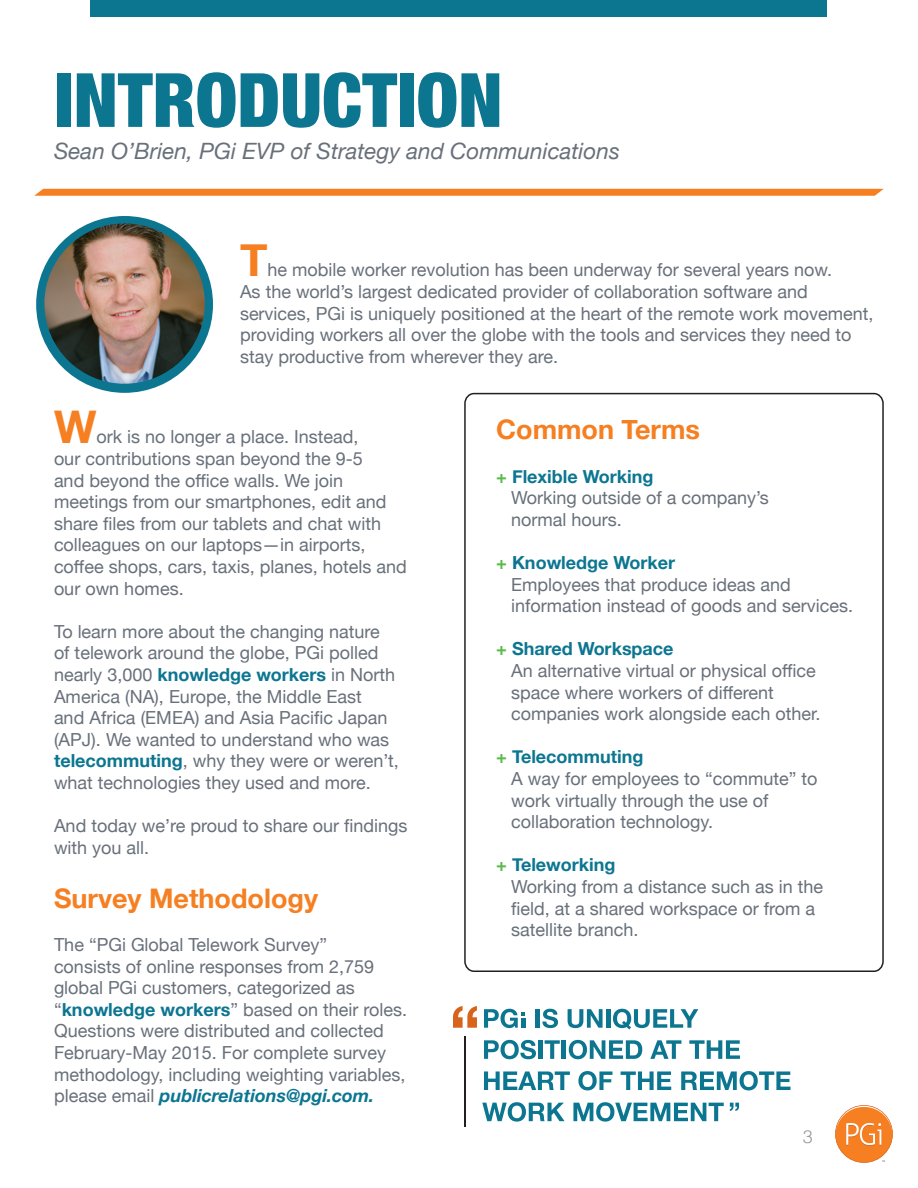
<style>
.page{position:relative;width:918px;height:1188px;background:#fff}
.page>*{position:absolute;margin:0;border:0;box-sizing:border-box;transform-origin:0 0}
.t1{font:900 condensed 75px "Helvetica Neue";color:#0c7691}
.t2{font:700 45px "Helvetica Neue";color:#f57f21}
.t3{font:700 27px "Helvetica Neue";color:#f57f21}
.t4{font:italic 22.5px "Helvetica Neue";color:#68707a}
.t5{font:18px/21.6px "Helvetica Neue";color:#68707a}
.t6{font:700 18px "Helvetica Neue";color:#0c7691}
.t7{font:300 18px "Helvetica";color:#969697}
.s1{font-weight:700;color:#0c7691}
.s2{font-weight:700;font-style:italic;color:#0c7691}
.s3{color:#59ba47}
</style>
<div class="page">
<svg style="left:34px;top:189px;width:850px;height:7px;background:#f5842b"></svg>
<div style="left:36px;top:216px;width:177px;height:177px;background:#0c7691;border-radius:50%"></div>
<img style="left:44px;top:223px;width:161px;height:161px;border-radius:80px">
<div style="left:464px;top:393px;width:420px;height:579px;border:2px solid #231f20;border-radius:9px"></div>
<div style="left:91px;top:0;width:736px;height:16px;background:#0c7691"></div>
<hr style="left:464px;top:1036px;width:2px;height:90px;background:#231f20">
<hr style="left:536px;top:1009px;width:4px;height:19px;background:#0c7691">
<svg style="left:542px;top:1009px;width:16px;height:19px"></svg>
<svg style="left:568px;top:1009px;width:35px;height:19px"></svg>
<hr style="left:606px;top:1009px;width:4px;height:19px;background:#0c7691">
<svg style="left:613px;top:1009px;width:85px;height:20px"></svg>
<svg style="left:484px;top:1040px;width:52px;height:19px"></svg>
<hr style="left:538px;top:1040px;width:4px;height:19px;background:#0c7691">
<svg style="left:545px;top:1040px;width:15px;height:19px"></svg>
<hr style="left:562px;top:1040px;width:4px;height:19px;background:#0c7691">
<svg style="left:569px;top:1040px;width:73px;height:19px"></svg>
<svg style="left:650px;top:1040px;width:31px;height:19px"></svg>
<svg style="left:689px;top:1040px;width:51px;height:19px"></svg>
<svg style="left:484px;top:1071px;width:86px;height:19px"></svg>
<svg style="left:578px;top:1071px;width:34px;height:19px"></svg>
<svg style="left:621px;top:1071px;width:50px;height:19px"></svg>
<svg style="left:681px;top:1071px;width:110px;height:19px"></svg>
<svg style="left:482px;top:1102px;width:83px;height:20px"></svg>
<svg style="left:573px;top:1102px;width:151px;height:20px"></svg>
<svg style="left:730px;top:1103px;width:9px;height:8px"></svg>
<svg style="left:453px;top:1006px;width:24px;height:22px"></svg>
<svg style="left:484px;top:1009px;width:41px;height:19px"></svg>
<svg style="left:835px;top:1105px;width:58px;height:58px"></svg>
<p class="t1" style="left:54px;top:38px;width:450px">INTRODUCTION</p>
<p class="t4" style="left:54px;top:135px;width:567px">Sean O’Brien, PGi EVP of Strategy and Communications</p>
<p class="t2" style="left:240px;top:225px;width:29px">T</p>
<p class="t5" style="left:267px;top:260px;width:566px">he mobile worker revolution has been underway for several years now.</p>
<p class="t5" style="left:240px;top:282px;width:635px">As the world’s largest dedicated provider of collaboration software and services, PGi is uniquely positioned at the heart of the remote work movement, providing workers all over the globe with the tools and services they need to stay productive from wherever they are.</p>
<p class="t2" style="left:54px;top:392px;width:44px">W</p>
<p class="t5" style="left:96px;top:427px;width:264px">ork is no longer a place. Instead,</p>
<p class="t5" style="left:54px;top:449px;width:310px">our contributions span beyond the 9-5</p>
<p class="t5" style="left:54px;top:471px;width:354px">and beyond the office walls. We join meetings from our smartphones, edit and share files from our tablets and chat with colleagues on our laptops—in airports, coffee shops, cars, taxis, planes, hotels and our own homes.</p>
<p class="t5" style="left:54px;top:622px;width:346px">To learn more about the changing nature of telework around the globe, PGi polled nearly 3,000 <span class="s1">knowledge workers</span> in North America (NA), Europe, the Middle East<br>and Africa (EMEA) and Asia Pacific Japan (APJ). We wanted to understand who was <span class="s1">telecommuting</span>, why they were or weren’t, what technologies they used and more.</p>
<p class="t5" style="left:54px;top:816px;width:355px">And today we’re proud to share our findings with you all.</p>
<p class="t3" style="left:54px;top:877px;width:266px">Survey Methodology</p>
<p class="t5" style="left:54px;top:935px;width:355px">The “PGi Global Telework Survey”<br>consists of online responses from 2,759 global PGi customers, categorized as “<span class="s1">knowledge workers</span>” based on their roles.<br>Questions were distributed and collected February-May 2015. For complete survey methodology, including weighting variables, please email <span class="s2">publicrelations@pgi.com.</span></p>
<p class="t3" style="left:496px;top:409px;width:205px">Common Terms</p>
<p class="t6" style="left:496px;top:462px;width:159px"><span class="s3">+</span> Flexible Working</p>
<p class="t5" style="left:511px;top:488px;width:259px">Working outside of a company’s</p>
<p class="t5" style="left:511px;top:510px;width:112px">normal hours.</p>
<p class="t6" style="left:496px;top:548px;width:181px"><span class="s3">+</span> Knowledge Worker</p>
<p class="t5" style="left:511px;top:574px;width:281px">Employees that produce ideas and</p>
<p class="t5" style="left:511px;top:596px;width:344px">information instead of goods and services.</p>
<p class="t6" style="left:496px;top:635px;width:179px"><span class="s3">+</span> Shared Workspace</p>
<p class="t5" style="left:511px;top:661px;width:306px">An alternative virtual or physical office space where workers of different</p>
<p class="t5" style="left:511px;top:704px;width:311px">companies work alongside each other.</p>
<p class="t6" style="left:496px;top:743px;width:149px"><span class="s3">+</span> Telecommuting</p>
<p class="t5" style="left:511px;top:769px;width:308px">A way for employees to “commute” to work virtually through the use of</p>
<p class="t5" style="left:511px;top:812px;width:204px">collaboration technology.</p>
<p class="t6" style="left:496px;top:851px;width:121px"><span class="s3">+</span> Teleworking</p>
<p class="t5" style="left:511px;top:877px;width:314px">Working from a distance such as in the field, at a shared workspace or from a</p>
<p class="t5" style="left:511px;top:920px;width:129px">satellite branch.</p>
<p class="t7" style="left:803px;top:1121px;width:12px">3</p>
</div>
